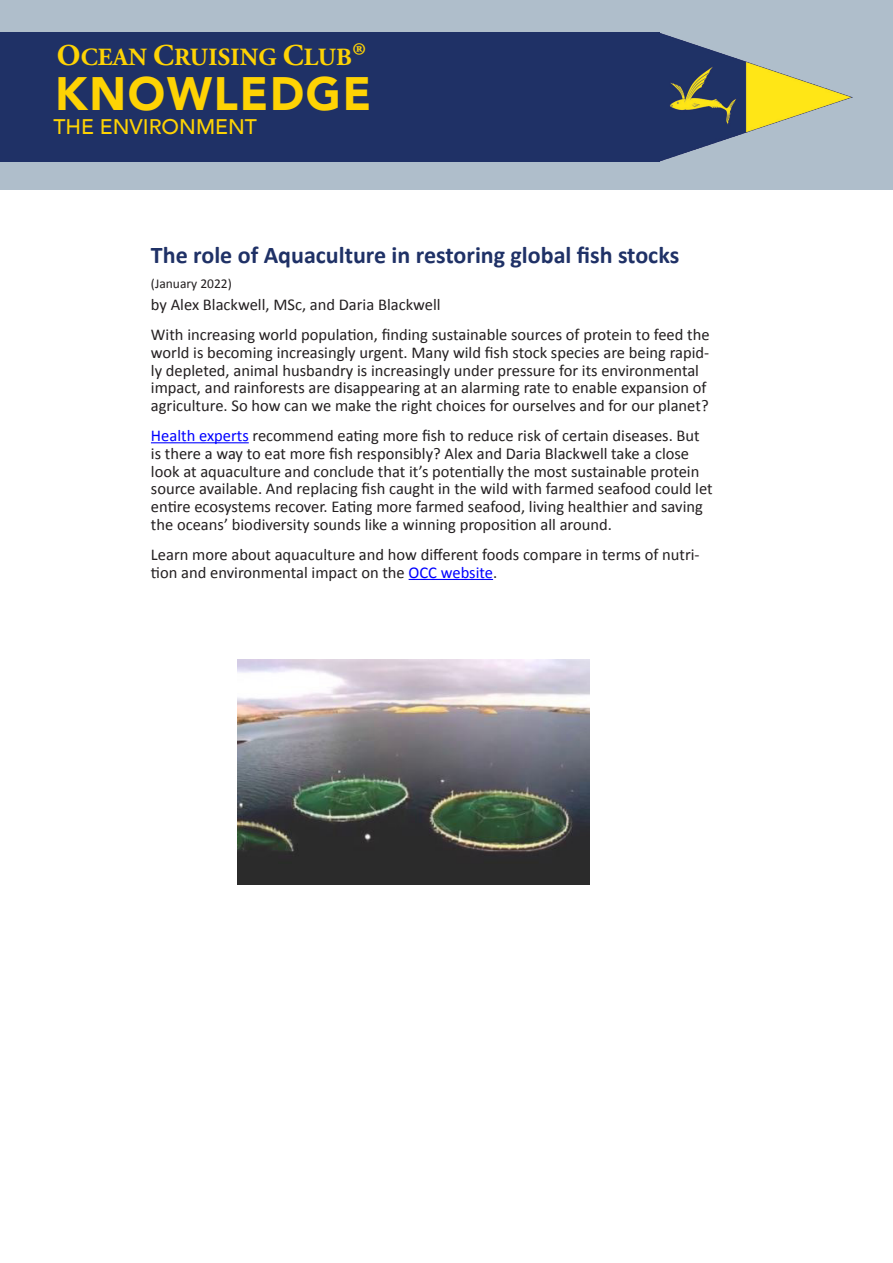
<style>
.page{position:relative;width:893px;height:1263px;background:#fff}
.page>*{position:absolute;margin:0;border:0;box-sizing:border-box;transform-origin:0 0}
.t1{font:900 46.8px "Avenir";letter-spacing:.04em;color:#fed304;scale:.96 1}
.t2{font:700 24.75px "Adobe Garamond Pro";letter-spacing:.01em;color:#fed304}
.Article_heading{font:700 24px "Calibri";color:#1f3166}
.t3{font:500 21.15px "Avenir";color:#fed304}
.t4{font:16.5px/17.9px "Calibri";color:#231f20}
.Article_date{font:13.5px "Calibri";color:#231f20}
.s1{font-size:30.15px}
.s2{font-size:41.1px}
.s3{color:#00f}
</style>
<div class="page">
<hr style="left:151px;top:442px;width:98px;height:1px;background:#00f">
<hr style="left:409px;top:579px;width:84px;height:1px;background:#00f">
<div style="left:1px;top:0;width:892px;height:189px;background:#afbecb"></div>
<img style="left:658px;top:32px;width:194px;height:130px">
<div style="left:1px;top:33px;width:659px;height:129px;background:#1f3166"></div>
<img style="left:237px;top:659px;width:352px;height:225px">
<p class="t2" style="left:57px;top:43px;width:311px"><span class="s1">O</span>CEAN <span class="s1">C</span>RUISING <span class="s1">C</span>LUB<span class="s2">®</span></p>
<p class="t1" style="left:55px;top:54px;width:331px">KNOWLEDGE</p>
<p class="t3" style="left:53px;top:108px;width:205px">THE ENVIRONMENT</p>
<p class="Article_heading" style="left:151px;top:238px;width:530px">The role of Aquaculture in restoring global fish stocks</p>
<p class="Article_date" style="left:151px;top:274px;width:82px">(January 2022)</p>
<p class="t4" style="left:151px;top:295px;width:291px">by Alex Blackwell, MSc, and Daria Blackwell</p>
<p class="t4" style="left:151px;top:325px;width:560px">With increasing world population, finding sustainable sources of protein to feed the world is becoming increasingly urgent. Many wild fish stock species are being rapid&shy;ly depleted, animal husbandry is increasingly under pressure for its environmental impact, and rainforests are disappearing at an alarming rate to enable expansion of agriculture. So how can we make the right choices for ourselves and for our planet?</p>
<p class="t4" style="left:151px;top:426px;width:563px"><span class="s3">Health experts</span> recommend eating more fish to reduce risk of certain diseases. But is there a way to eat more fish responsibly? Alex and Daria Blackwell take a close look at aquaculture and conclude that it’s potentially the most sustainable protein source available. And replacing fish caught in the wild with farmed seafood could let entire ecosystems recover. Eating more farmed seafood, living healthier and saving the oceans’ biodiversity sounds like a winning proposition all around.</p>
<p class="t4" style="left:151px;top:545px;width:550px">Learn more about aquaculture and how different foods compare in terms of nutri&shy;tion and environmental impact on the <span class="s3">OCC website</span>.</p>
</div>
